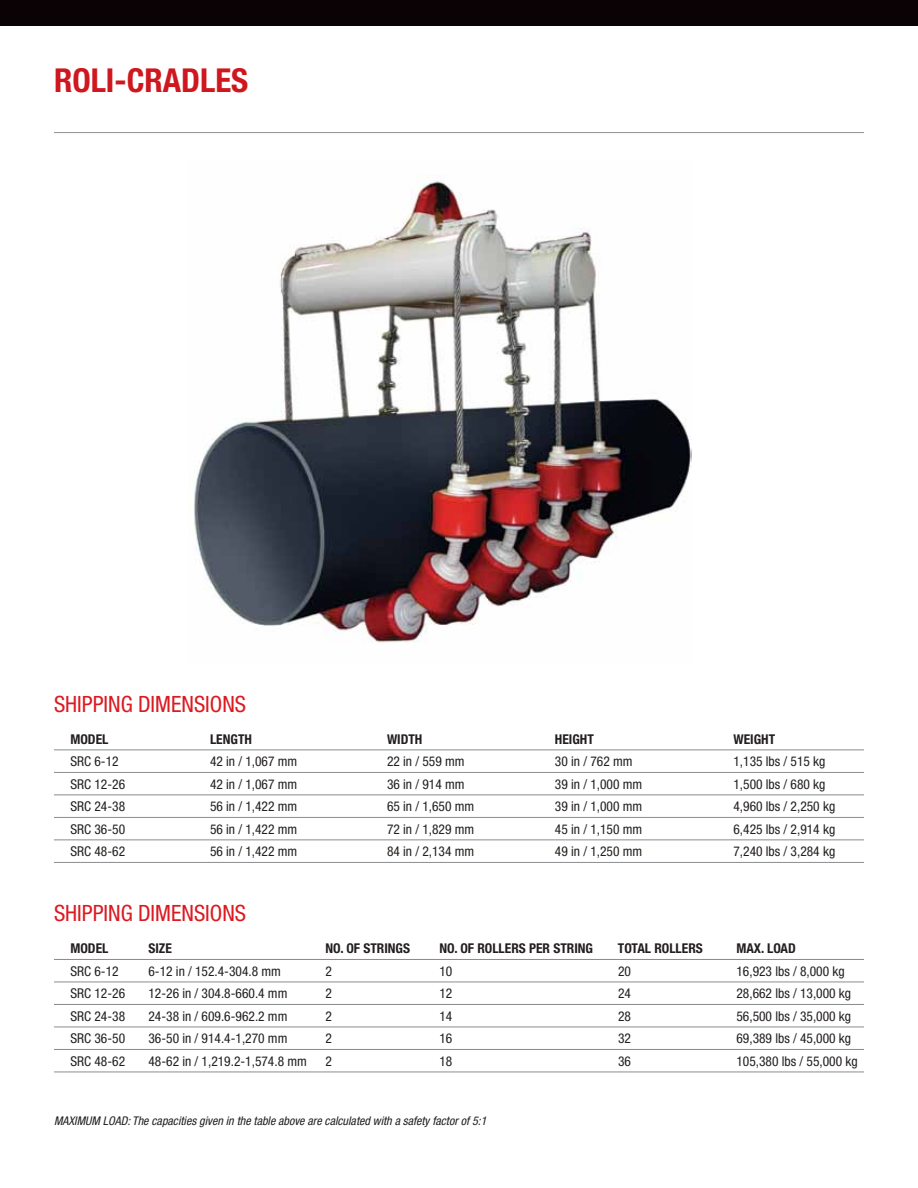
<style>
.page{position:relative;width:918px;height:1188px;background:#fff}
.page>*{position:absolute;margin:0;border:0;box-sizing:border-box;transform-origin:0 0}
.t1{font:700 condensed 33px "Helvetica Neue";color:#ce171e}
.t2{font:condensed 22.5px "Helvetica Neue";color:#db1a21}
.t3{font:condensed 13.5px "Helvetica Neue";color:#231f20}
.t4{font:700 condensed 13.5px "Helvetica Neue";color:#231f20}
.t5{font:italic condensed 12px "Helvetica Neue";color:#231f20}
</style>
<div class="page">
<img style="left:194px;top:176px;width:498px;height:467px">
<hr style="left:54px;top:749px;width:810px;height:1px;background:#808285">
<hr style="left:54px;top:772px;width:810px;height:1px;background:#808285">
<hr style="left:54px;top:794px;width:810px;height:1px;background:#808285">
<hr style="left:54px;top:817px;width:810px;height:1px;background:#808285">
<hr style="left:54px;top:839px;width:810px;height:1px;background:#808285">
<hr style="left:54px;top:862px;width:810px;height:1px;background:#808285">
<hr style="left:54px;top:959px;width:810px;height:1px;background:#808285">
<hr style="left:54px;top:982px;width:810px;height:1px;background:#808285">
<hr style="left:54px;top:1004px;width:810px;height:1px;background:#808285">
<hr style="left:54px;top:1027px;width:810px;height:1px;background:#808285">
<hr style="left:54px;top:1049px;width:810px;height:1px;background:#808285">
<hr style="left:54px;top:1072px;width:810px;height:1px;background:#808285">
<hr style="left:54px;top:132px;width:810px;height:1px;background:#918f8f">
<div style="left:0;top:0;width:918px;height:25px;background:#0a0204"></div>
<h1 class="t1" style="left:54px;top:60px;width:196px">ROLI-CRADLES</h1>
<h2 class="t2" style="left:54px;top:691px;width:194px">SHIPPING DIMENSIONS</h2>
<p class="t4" style="left:70px;top:731px;width:39px">MODEL</p>
<p class="t4" style="left:210px;top:731px;width:43px">LENGTH</p>
<p class="t4" style="left:387px;top:731px;width:37px">WIDTH</p>
<p class="t4" style="left:555px;top:731px;width:40px">HEIGHT</p>
<p class="t4" style="left:733px;top:731px;width:43px">WEIGHT</p>
<p class="t3" style="left:70px;top:754px;width:50px">SRC 6-12</p>
<p class="t3" style="left:210px;top:754px;width:89px">42 in / 1,067 mm</p>
<p class="t3" style="left:387px;top:754px;width:79px">22 in / 559 mm</p>
<p class="t3" style="left:555px;top:754px;width:79px">30 in / 762 mm</p>
<p class="t3" style="left:733px;top:754px;width:94px">1,135 lbs / 515 kg</p>
<p class="t3" style="left:70px;top:776px;width:56px">SRC 12-26</p>
<p class="t3" style="left:210px;top:776px;width:89px">42 in / 1,067 mm</p>
<p class="t3" style="left:387px;top:776px;width:79px">36 in / 914 mm</p>
<p class="t3" style="left:555px;top:776px;width:89px">39 in / 1,000 mm</p>
<p class="t3" style="left:733px;top:776px;width:94px">1,500 lbs / 680 kg</p>
<p class="t3" style="left:70px;top:799px;width:56px">SRC 24-38</p>
<p class="t3" style="left:210px;top:799px;width:89px">56 in / 1,422 mm</p>
<p class="t3" style="left:387px;top:799px;width:89px">65 in / 1,650 mm</p>
<p class="t3" style="left:555px;top:799px;width:89px">39 in / 1,000 mm</p>
<p class="t3" style="left:733px;top:799px;width:103px">4,960 lbs / 2,250 kg</p>
<p class="t3" style="left:70px;top:821px;width:56px">SRC 36-50</p>
<p class="t3" style="left:210px;top:821px;width:89px">56 in / 1,422 mm</p>
<p class="t3" style="left:387px;top:821px;width:89px">72 in / 1,829 mm</p>
<p class="t3" style="left:555px;top:821px;width:89px">45 in / 1,150 mm</p>
<p class="t3" style="left:733px;top:821px;width:103px">6,425 lbs / 2,914 kg</p>
<p class="t3" style="left:70px;top:844px;width:56px">SRC 48-62</p>
<p class="t3" style="left:210px;top:844px;width:89px">56 in / 1,422 mm</p>
<p class="t3" style="left:387px;top:844px;width:89px">84 in / 2,134 mm</p>
<p class="t3" style="left:555px;top:844px;width:89px">49 in / 1,250 mm</p>
<p class="t3" style="left:733px;top:844px;width:103px">7,240 lbs / 3,284 kg</p>
<h2 class="t2" style="left:54px;top:900px;width:194px">SHIPPING DIMENSIONS</h2>
<p class="t4" style="left:70px;top:940px;width:39px">MODEL</p>
<p class="t4" style="left:148px;top:940px;width:25px">SIZE</p>
<p class="t4" style="left:325px;top:940px;width:86px">NO. OF STRINGS</p>
<p class="t4" style="left:439px;top:940px;width:155px">NO. OF ROLLERS PER STRING</p>
<p class="t4" style="left:618px;top:940px;width:86px">TOTAL ROLLERS</p>
<p class="t4" style="left:736px;top:940px;width:61px">MAX. LOAD</p>
<p class="t3" style="left:70px;top:963px;width:50px">SRC 6-12</p>
<p class="t3" style="left:148px;top:963px;width:134px">6-12 in / 152.4-304.8 mm</p>
<p class="t3" style="left:325px;top:963px;width:8px">2</p>
<p class="t3" style="left:440px;top:963px;width:14px">10</p>
<p class="t3" style="left:618px;top:963px;width:14px">20</p>
<p class="t3" style="left:737px;top:963px;width:110px">16,923 lbs / 8,000 kg</p>
<p class="t3" style="left:70px;top:986px;width:56px">SRC 12-26</p>
<p class="t3" style="left:148px;top:986px;width:140px">12-26 in / 304.8-660.4 mm</p>
<p class="t3" style="left:325px;top:986px;width:8px">2</p>
<p class="t3" style="left:440px;top:986px;width:14px">12</p>
<p class="t3" style="left:618px;top:986px;width:14px">24</p>
<p class="t3" style="left:737px;top:986px;width:116px">28,662 lbs / 13,000 kg</p>
<p class="t3" style="left:70px;top:1008px;width:56px">SRC 24-38</p>
<p class="t3" style="left:148px;top:1008px;width:140px">24-38 in / 609.6-962.2 mm</p>
<p class="t3" style="left:325px;top:1008px;width:8px">2</p>
<p class="t3" style="left:440px;top:1008px;width:14px">14</p>
<p class="t3" style="left:618px;top:1008px;width:14px">28</p>
<p class="t3" style="left:737px;top:1008px;width:116px">56,500 lbs / 35,000 kg</p>
<p class="t3" style="left:70px;top:1031px;width:56px">SRC 36-50</p>
<p class="t3" style="left:148px;top:1031px;width:140px">36-50 in / 914.4-1,270 mm</p>
<p class="t3" style="left:325px;top:1031px;width:8px">2</p>
<p class="t3" style="left:440px;top:1031px;width:14px">16</p>
<p class="t3" style="left:618px;top:1031px;width:14px">32</p>
<p class="t3" style="left:737px;top:1031px;width:116px">69,389 lbs / 45,000 kg</p>
<p class="t3" style="left:70px;top:1053px;width:56px">SRC 48-62</p>
<p class="t3" style="left:148px;top:1053px;width:160px">48-62 in / 1,219.2-1,574.8 mm</p>
<p class="t3" style="left:325px;top:1053px;width:8px">2</p>
<p class="t3" style="left:440px;top:1053px;width:14px">18</p>
<p class="t3" style="left:618px;top:1053px;width:14px">36</p>
<p class="t3" style="left:737px;top:1053px;width:123px">105,380 lbs / 55,000 kg</p>
<p class="t5" style="left:54px;top:1114px;width:434px">MAXIMUM LOAD: The capacities given in the table above are calculated with a safety factor of 5:1</p>
</div>
